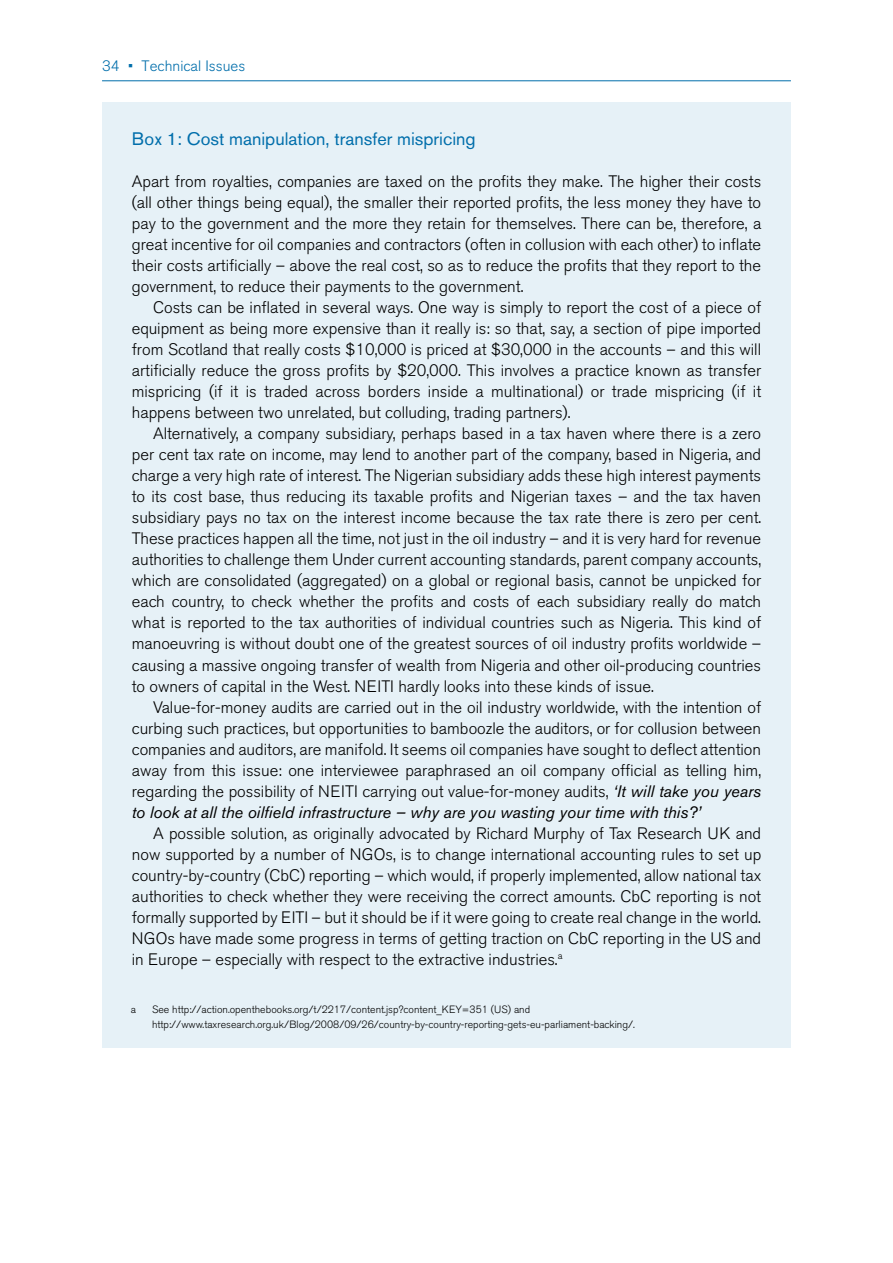
<style>
.page{position:relative;width:893px;height:1263px;background:#fff}
.page>*{position:absolute;margin:0;border:0;box-sizing:border-box;transform-origin:0 0}
.t1{font:18px "Akzidenz Grotesk BE";color:#006eab}
.t2{font:300 16.5px/21px "Akzidenz Grotesk BE";color:#000;text-align:justify}
.t3{font:300 15px "Akzidenz Grotesk BE";color:#006eab}
.t4{font:300 10.5px/15px "Akzidenz Grotesk BE";color:#000}
.s1{font-weight:400;font-style:italic}
</style>
<div class="page">
<hr style="left:102px;top:80px;width:689px;height:1px;background:#006eab">
<div style="left:102px;top:102px;width:689px;height:945px;background:#e6f1f7"></div>
<p class="t3" style="left:102px;top:57px;width:145px">34 • Technical Issues</p>
<p class="t1" style="left:132px;top:128px;width:345px">Box 1: Cost manipulation, transfer mispricing</p>
<p class="t2" style="left:132px;top:171px;width:631px">Apart from royalties, companies are taxed on the profits they make. The higher their costs (all other things being equal), the smaller their reported profits, the less money they have to pay to the government and the more they retain for themselves. There can be, therefore, a great incentive for oil companies and contractors (often in collusion with each other) to inflate their costs artificially – above the real cost, so as to reduce the profits that they report to the government, to reduce their payments to the government.</p>
<p class="t2" style="left:132px;top:297px;width:631px;text-indent:21px">Costs can be inflated in several ways. One way is simply to report the cost of a piece of equipment as being more expensive than it really is: so that, say, a section of pipe imported from Scotland that really costs $10,000 is priced at $30,000 in the accounts – and this will artificially reduce the gross profits by $20,000. This involves a practice known as transfer mispricing (if it is traded across borders inside a multinational) or trade mispricing (if it happens between two unrelated, but colluding, trading partners).</p>
<p class="t2" style="left:132px;top:424px;width:631px;text-indent:21px">Alternatively, a company subsidiary, perhaps based in a tax haven where there is a zero per cent tax rate on income, may lend to another part of the company, based in Nigeria, and charge a very high rate of interest. The Nigerian subsidiary adds these high interest payments to its cost base, thus reducing its taxable profits and Nigerian taxes – and the tax haven subsidiary pays no tax on the interest income because the tax rate there is zero per cent.<br>These practices happen all the time, not just in the oil industry – and it is very hard for revenue authorities to challenge them Under current accounting standards, parent company accounts, which are consolidated (aggregated) on a global or regional basis, cannot be unpicked for each country, to check whether the profits and costs of each subsidiary really do match what is reported to the tax authorities of individual countries such as Nigeria. This kind of manoeuvring is without doubt one of the greatest sources of oil industry profits worldwide – causing a massive ongoing transfer of wealth from Nigeria and other oil-producing countries to owners of capital in the West. NEITI hardly looks into these kinds of issue.</p>
<p class="t2" style="left:132px;top:697px;width:631px;text-indent:21px">Value-for-money audits are carried out in the oil industry worldwide, with the intention of curbing such practices, but opportunities to bamboozle the auditors, or for collusion between companies and auditors, are manifold. It seems oil companies have sought to deflect attention away from this issue: one interviewee paraphrased an oil company official as telling him, regarding the possibility of NEITI carrying out value-for-money audits, <span class="s1">‘It will take you years to look at all the oilfield infrastructure – why are you wasting your time with this?’</span></p>
<p class="t2" style="left:132px;top:823px;width:631px;text-indent:21px">A possible solution, as originally advocated by Richard Murphy of Tax Research UK and now supported by a number of NGOs, is to change international accounting rules to set up country-by-country (CbC) reporting – which would, if properly implemented, allow national tax authorities to check whether they were receiving the correct amounts. CbC reporting is not formally supported by EITI – but it should be if it were going to create real change in the world.<br>NGOs have made some progress in terms of getting traction on CbC reporting in the US and in Europe – especially with respect to the extractive industries.<sup>a</sup></p>
<p class="t4" style="left:131px;top:1002px;width:7px">a</p>
<p class="t4" style="left:152px;top:1002px;width:484px">See http://action.openthebooks.org/t/2217/content.jsp?content_KEY=351 (US) and http://www.taxresearch.org.uk/Blog/2008/09/26/country-by-country-reporting-gets-eu-parliament-backing/.</p>
</div>
